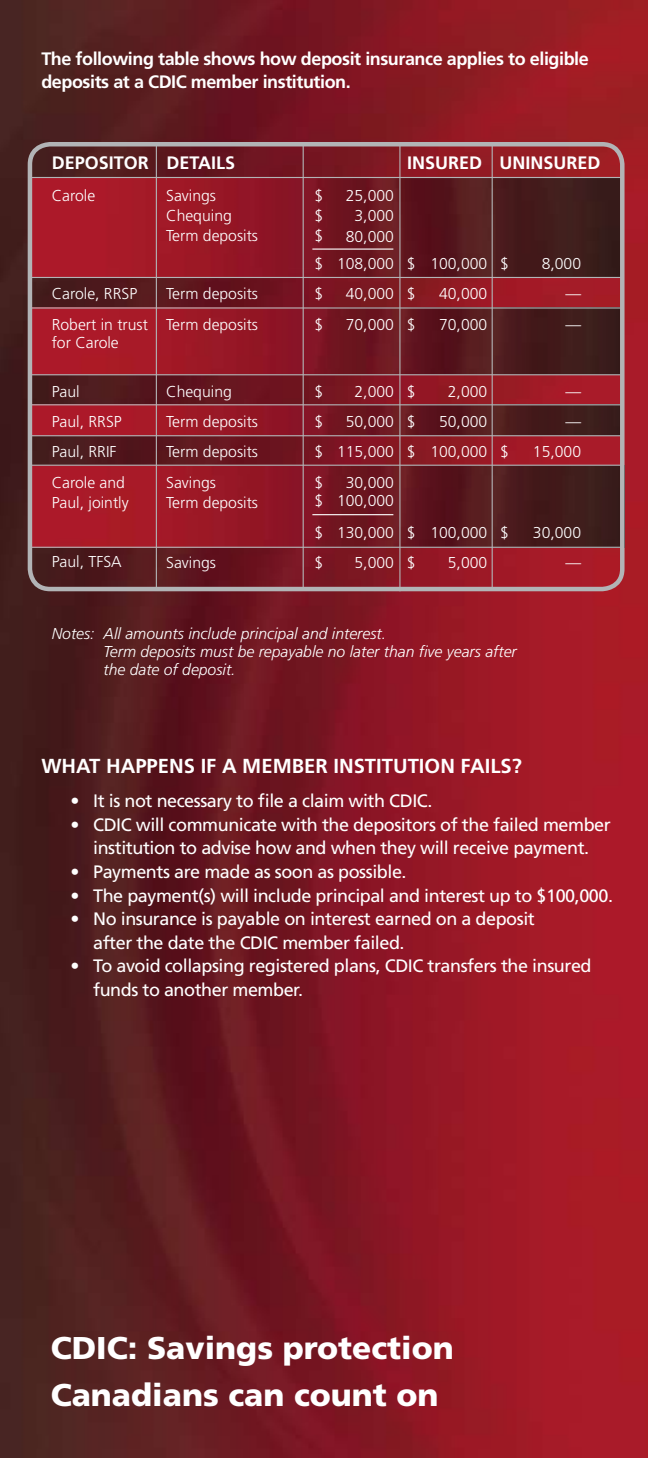
<style>
.page{position:relative;width:648px;height:1458px;background:#fff}
.page>*{position:absolute;margin:0;border:0;box-sizing:border-box;transform-origin:0 0}
.t1{font:900 31.5px/47.2px "Frutiger";color:#fff}
.t2{font:700 20.25px "Frutiger";color:#fff}
.t3{font:18px/23.6px "Frutiger";letter-spacing:-.025em;color:#fff}
.t4{font:700 18px/23.6px "Frutiger";letter-spacing:-.025em;color:#fff}
.t5{font:700 18px "Frutiger";color:#fff}
.t6{font:300 15.75px/20.2px "Frutiger";color:#fff}
.t7{font:italic 300 15.75px/18px "Frutiger";color:#fff}
</style>
<div class="page">
<img style="left:0;top:0;width:648px;height:1458px">
<img style="left:33px;top:178px;width:587px;height:99px">
<img style="left:33px;top:309px;width:587px;height:65px">
<img style="left:33px;top:405px;width:587px;height:30px">
<img style="left:33px;top:466px;width:587px;height:81px">
<hr style="left:156px;top:145px;width:1px;height:445px;background:#b2b4b6">
<hr style="left:303px;top:145px;width:1px;height:445px;background:#b2b4b6">
<hr style="left:399px;top:145px;width:1px;height:446px;background:#b2b4b6">
<hr style="left:492px;top:145px;width:1px;height:445px;background:#b2b4b6">
<hr style="left:29px;top:277px;width:594px;height:1px;background:#b2b4b6">
<hr style="left:29px;top:307px;width:594px;height:2px;background:#b2b4b6">
<hr style="left:29px;top:374px;width:594px;height:1px;background:#b2b4b6">
<hr style="left:29px;top:404px;width:594px;height:1px;background:#b2b4b6">
<hr style="left:29px;top:435px;width:594px;height:1px;background:#b2b4b6">
<hr style="left:32px;top:465px;width:590px;height:1px;background:#b2b4b6">
<hr style="left:30px;top:547px;width:593px;height:1px;background:#b2b4b6">
<hr style="left:29px;top:177px;width:594px;height:1px;background:#b2b4b6">
<hr style="left:312px;top:514px;width:81px;height:1px;background:#fff">
<div style="left:28px;top:142px;width:597px;height:449px;border:4px solid #b2b4b6;border-radius:20px"></div>
<hr style="left:312px;top:249px;width:81px;height:1px;background:#fff">
<p class="t4" style="left:41px;top:46px;width:549px">The following table shows how deposit insurance applies to eligible deposits at a CDIC member institution.</p>
<p class="t5" style="left:52px;top:152px;width:185px">DEPOSITOR DETAILS</p>
<p class="t5" style="left:407px;top:152px;width:195px">INSURED UNINSURED</p>
<p class="t6" style="left:52px;top:185px;width:45px">Carole</p>
<p class="t6" style="left:166px;top:185px;width:93px">Savings<br>Chequing<br>Term deposits</p>
<p class="t6" style="left:314px;top:185px;width:10px;text-align:justify">$ $ $</p>
<p class="t6" style="left:346px;top:185px;width:50px;text-align:center">25,000<br>3,000<br>80,000</p>
<p class="t6" style="left:314px;top:253px;width:196px">$ 108,000 $ 100,000 $</p>
<p class="t6" style="left:542px;top:253px;width:41px">8,000</p>
<p class="t6" style="left:52px;top:284px;width:87px">Carole, RRSP</p>
<p class="t6" style="left:166px;top:284px;width:93px">Term deposits</p>
<p class="t6" style="left:314px;top:284px;width:10px">$</p>
<p class="t6" style="left:346px;top:284px;width:71px">40,000 $</p>
<p class="t6" style="left:439px;top:284px;width:50px">40,000</p>
<p class="t6" style="left:565px;top:284px;width:17px">—</p>
<p class="t6" style="left:52px;top:315px;width:98px;line-height:18px">Robert in trust for Carole</p>
<p class="t6" style="left:166px;top:314px;width:93px">Term deposits</p>
<p class="t6" style="left:314px;top:314px;width:10px">$</p>
<p class="t6" style="left:346px;top:314px;width:71px">70,000 $</p>
<p class="t6" style="left:439px;top:314px;width:50px">70,000</p>
<p class="t6" style="left:565px;top:314px;width:17px">—</p>
<p class="t6" style="left:52px;top:381px;width:30px">Paul</p>
<p class="t6" style="left:166px;top:381px;width:67px">Chequing</p>
<p class="t6" style="left:314px;top:381px;width:10px">$</p>
<p class="t6" style="left:355px;top:381px;width:62px">2,000 $</p>
<p class="t6" style="left:448px;top:381px;width:41px">2,000</p>
<p class="t6" style="left:565px;top:381px;width:17px">—</p>
<p class="t6" style="left:52px;top:411px;width:72px">Paul, RRSP</p>
<p class="t6" style="left:166px;top:411px;width:93px">Term deposits</p>
<p class="t6" style="left:314px;top:411px;width:10px">$</p>
<p class="t6" style="left:346px;top:411px;width:71px">50,000 $</p>
<p class="t6" style="left:439px;top:411px;width:50px">50,000</p>
<p class="t6" style="left:565px;top:411px;width:17px">—</p>
<p class="t6" style="left:52px;top:442px;width:66px">Paul, RRIF</p>
<p class="t6" style="left:166px;top:442px;width:93px">Term deposits</p>
<p class="t6" style="left:314px;top:442px;width:196px">$ 115,000 $ 100,000 $</p>
<p class="t6" style="left:533px;top:442px;width:50px">15,000</p>
<p class="t6" style="left:52px;top:472px;width:79px">Carole and<br>Paul, jointly</p>
<p class="t6" style="left:166px;top:472px;width:93px">Savings<br>Term deposits</p>
<p class="t6" style="left:314px;top:473px;width:10px;line-height:18px">$ $</p>
<p class="t6" style="left:337px;top:473px;width:58px;line-height:18px;text-align:center">30,000<br>100,000</p>
<p class="t6" style="left:314px;top:522px;width:196px">$ 130,000 $ 100,000 $</p>
<p class="t6" style="left:533px;top:522px;width:50px">30,000</p>
<p class="t6" style="left:52px;top:552px;width:72px">Paul, TFSA</p>
<p class="t6" style="left:166px;top:552px;width:51px">Savings</p>
<p class="t6" style="left:314px;top:552px;width:10px">$</p>
<p class="t6" style="left:355px;top:552px;width:62px">5,000 $</p>
<p class="t6" style="left:448px;top:552px;width:41px">5,000</p>
<p class="t6" style="left:565px;top:552px;width:17px">—</p>
<p class="t7" style="left:104px;top:625px;width:415px;text-indent:-52px">Notes: All amounts include principal and interest.<br>Term deposits must be repayable no later than five years after the date of deposit.</p>
<p class="t2" style="left:41px;top:754px;width:482px">WHAT HAPPENS IF A MEMBER INSTITUTION FAILS?</p>
<p class="t3" style="left:71px;top:789px;width:363px">• It is not necessary to file a claim with CDIC.</p>
<p class="t3" style="left:71px;top:813px;width:542px;text-align:center">• CDIC will communicate with the depositors of the failed member institution to advise how and when they will receive payment.</p>
<p class="t3" style="left:71px;top:860px;width:337px">• Payments are made as soon as possible.</p>
<p class="t3" style="left:71px;top:883px;width:544px">• The payment(s) will include principal and interest up to $100,000.</p>
<p class="t3" style="left:93px;top:907px;width:443px;text-indent:-22px">• No insurance is payable on interest earned on a deposit after the date the CDIC member failed.</p>
<p class="t3" style="left:93px;top:954px;width:500px;text-indent:-22px">• To avoid collapsing registered plans, CDIC transfers the insured funds to another member.</p>
<h1 class="t1" style="left:51px;top:1324px;width:405px">CDIC: Savings protection<br>Canadians can count on</h1>
</div>
